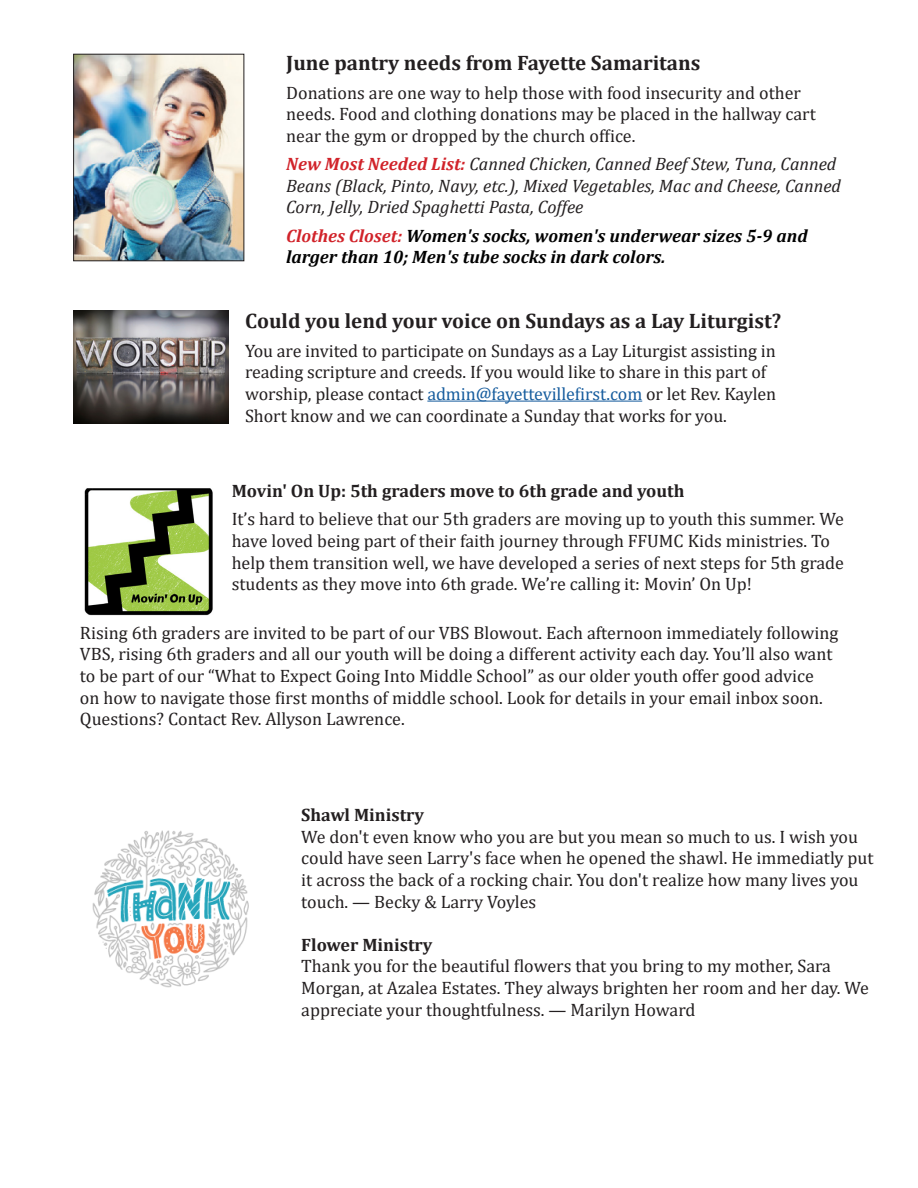
<style>
.page{position:relative;width:918px;height:1188px;background:#fff}
.page>*{position:absolute;margin:0;border:0;box-sizing:border-box;transform-origin:0 0}
.t1{font:700 21px "Cambria";color:#231f20}
.t2{font:18px/21.6px "Cambria";color:#231f20}
.t3{font:italic 18px/21.6px "Cambria";color:#231f20}
.t4{font:italic 700 18px/21.6px "Cambria";color:#000}
.t5{font:700 18px "Cambria";color:#231f20}
.s1{font-weight:700;color:#d1232a}
.s2{color:#d1232a}
.s3{color:#175d9e}
</style>
<div class="page">
<img style="left:75px;top:56px;width:167px;height:203px">
<div style="left:73px;top:54px;width:171px;height:207px;border:1px solid #231f20"></div>
<hr style="left:427px;top:401px;width:215px;height:1px;background:#175d9e">
<img style="left:73px;top:310px;width:156px;height:114px">
<img style="left:84px;top:488px;width:129px;height:128px">
<img style="left:92px;top:830px;width:157px;height:158px">
<p class="t1" style="left:286px;top:48px;width:416px">June pantry needs from Fayette Samaritans</p>
<p class="t2" style="left:286px;top:82px;width:531px">Donations are one way to help those with food insecurity and other needs. Food and clothing donations may be placed in the hallway cart near the gym or dropped by the church office.</p>
<p class="t3" style="left:286px;top:153px;width:556px"><span class="s1">New Most Needed List:</span> Canned Chicken, Canned Beef Stew, Tuna, Canned<br>Beans (Black, Pinto, Navy, etc.), Mixed Vegetables, Mac and Cheese, Canned<br>Corn, Jelly, Dried Spaghetti Pasta, Coffee</p>
<p class="t4" style="left:286px;top:224px;width:523px"><span class="s2">Clothes Closet:</span> Women's socks, women's underwear sizes 5-9 and larger than 10; Men's tube socks in dark colors.</p>
<p class="t1" style="left:245px;top:306px;width:538px">Could you lend your voice on Sundays as a Lay Liturgist?</p>
<p class="t2" style="left:245px;top:340px;width:533px">You are invited to participate on Sundays as a Lay Liturgist assisting in reading scripture and creeds. If you would like to share in this part of worship, please contact <span class="s3">admin@fayettevillefirst.com</span> or let Rev. Kaylen Short know and we can coordinate a Sunday that works for you.</p>
<p class="t5" style="left:232px;top:478px;width:454px">Movin' On Up: 5th graders move to 6th grade and youth</p>
<p class="t2" style="left:232px;top:508px;width:614px">It’s hard to believe that our 5th graders are moving up to youth this summer. We have loved being part of their faith journey through FFUMC Kids ministries. To help them transition well, we have developed a series of next steps for 5th grade students as they move into 6th grade. We’re calling it: Movin’ On Up!</p>
<p class="t2" style="left:80px;top:622px;width:760px">Rising 6th graders are invited to be part of our VBS Blowout. Each afternoon immediately following VBS, rising 6th graders and all our youth will be doing a different activity each day. You’ll also want to be part of our “What to Expect Going Into Middle School” as our older youth offer good advice<br>on how to navigate those first months of middle school. Look for details in your email inbox soon.<br>Questions? Contact Rev. Allyson Lawrence.</p>
<p class="t5" style="left:301px;top:802px;width:124px">Shawl Ministry</p>
<p class="t2" style="left:301px;top:826px;width:574px">We don't even know who you are but you mean so much to us. I wish you could have seen Larry's face when he opened the shawl. He immediatly put it across the back of a rocking chair. You don't realize how many lives you touch. — Becky &amp; Larry Voyles</p>
<p class="t5" style="left:301px;top:932px;width:133px">Flower Ministry</p>
<p class="t2" style="left:301px;top:955px;width:569px">Thank you for the beautiful flowers that you bring to my mother, Sara<br>Morgan, at Azalea Estates. They always brighten her room and her day. We appreciate your thoughtfulness. — Marilyn Howard</p>
</div>
